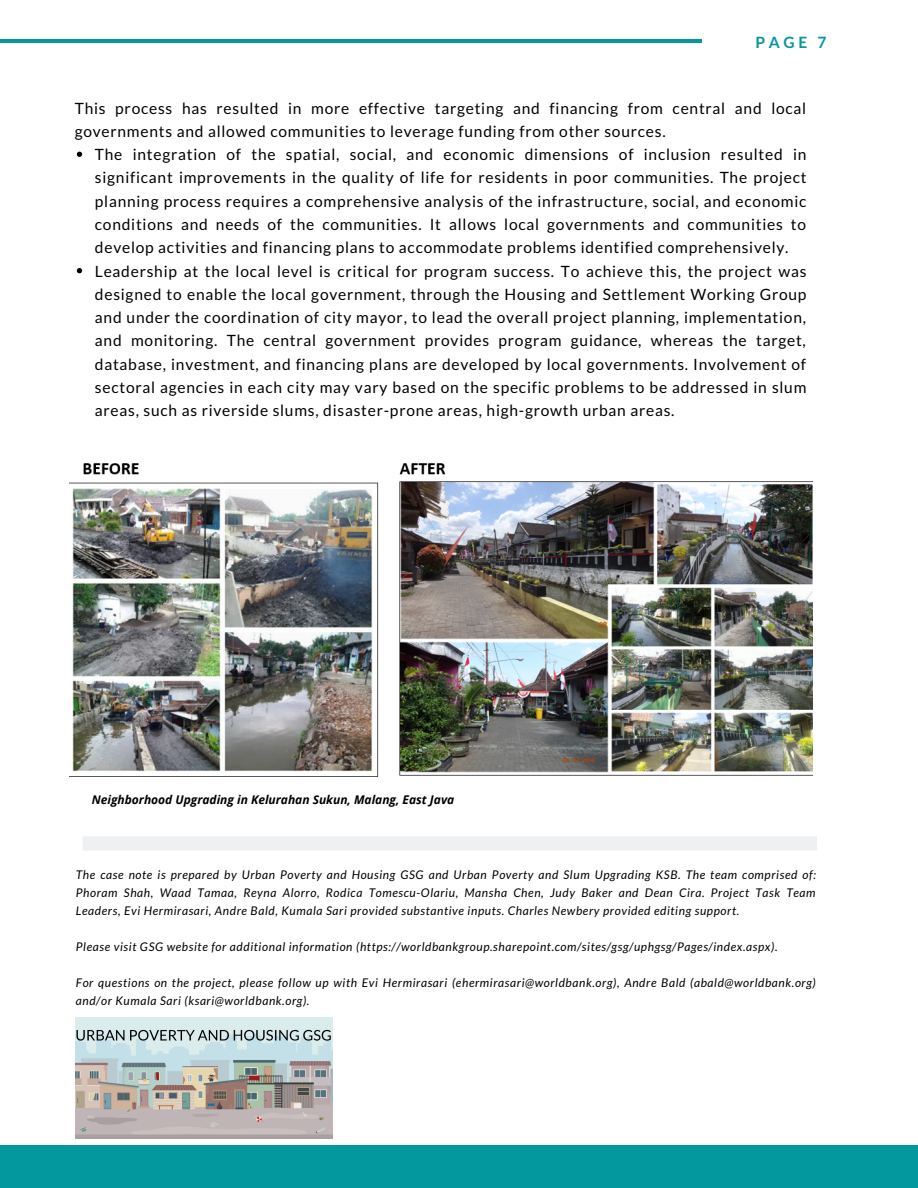
<style>
.page{position:relative;width:918px;height:1188px;background:#fff}
.page>*{position:absolute;margin:0;border:0;box-sizing:border-box;transform-origin:0 0}
.t1{font:15.6px/23.2px "Lato";letter-spacing:.05em;color:#000}
.t2{font:700 15.6px "Lato";color:#03989e}
.t3{font:italic 12px/18px "Lato";letter-spacing:.05em;color:#000;text-align:justify}
.t4{font:italic 700 12px "Open Sans";color:#000}
</style>
<div class="page">
<hr style="left:0;top:40px;width:702px;height:3px;background:#03989e">
<div style="left:0;top:1146px;width:918px;height:42px;background:#03989e"></div>
<div style="left:83px;top:836px;width:734px;height:14px;background:#eff0f2"></div>
<svg style="left:77px;top:152px;width:5px;height:5px"></svg>
<svg style="left:77px;top:268px;width:5px;height:5px"></svg>
<img style="left:76px;top:1017px;width:256px;height:122px">
<img style="left:69px;top:463px;width:744px;height:314px">
<p class="t2" style="left:756px;top:32px;width:72px">PAGE 7</p>
<p class="t1" style="left:75px;top:96px;width:733px">This process has resulted in more effective targeting and financing from central and local governments and allowed communities to leverage funding from other sources.</p>
<p class="t1" style="left:95px;top:142px;width:713px">The integration of the spatial, social, and economic dimensions of inclusion resulted in significant improvements in the quality of life for residents in poor communities. The project planning process requires a comprehensive analysis of the infrastructure, social, and economic conditions and needs of the communities. It allows local governments and communities to develop activities and financing plans to accommodate problems identified comprehensively.<br>Leadership at the local level is critical for program success. To achieve this, the project was designed to enable the local government, through the Housing and Settlement Working Group and under the coordination of city mayor, to lead the overall project planning, implementation, and monitoring. The central government provides program guidance, whereas the target, database, investment, and financing plans are developed by local governments. Involvement of sectoral agencies in each city may vary based on the specific problems to be addressed in slum areas, such as riverside slums, disaster-prone areas, high-growth urban areas.</p>
<p class="t4" style="left:92px;top:791px;width:364px">Neighborhood Upgrading in Kelurahan Sukun, Malang, East Java</p>
<p class="t3" style="left:76px;top:865px;width:742px">The case note is prepared by Urban Poverty and Housing GSG and Urban Poverty and Slum Upgrading KSB. The team comprised of:<br>Phoram Shah, Waad Tamaa, Reyna Alorro, Rodica Tomescu-Olariu, Mansha Chen, Judy Baker and Dean Cira. Project Task Team Leaders, Evi Hermirasari, Andre Bald, Kumala Sari provided substantive inputs. Charles Newbery provided editing support.</p>
<p class="t3" style="left:76px;top:937px;width:703px">Please visit GSG website for additional information (https://worldbankgroup.sharepoint.com/sites/gsg/uphgsg/Pages/index.aspx).</p>
<p class="t3" style="left:76px;top:973px;width:742px">For questions on the project, please follow up with Evi Hermirasari (ehermirasari@worldbank.org), Andre Bald (abald@worldbank.org) and/or Kumala Sari (ksari@worldbank.org).</p>
</div>
